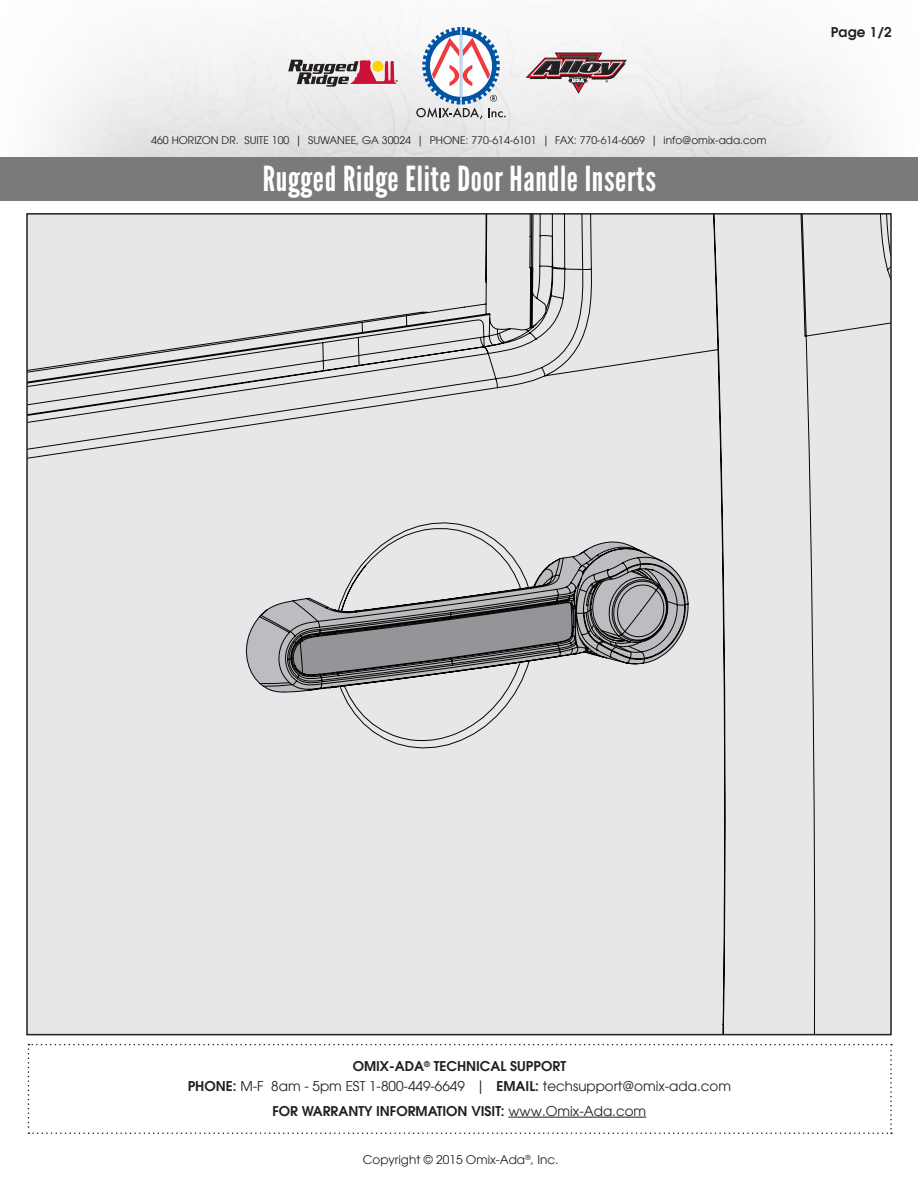
<style>
.page{position:relative;width:918px;height:1188px;background:#fff}
.page>*{position:absolute;margin:0;border:0;box-sizing:border-box;transform-origin:0 0}
.t1{font:34.5px "League Gothic";letter-spacing:.02em;color:#fff}
.t2{font:600 13.5px "Avant Garde LT";color:#231f20}
.t3{font:13.5px "Avant Garde LT";color:#231f20}
.t4{font:12px "Avant Garde LT";color:#231f20}
.t5{font:10.5px "Avant Garde LT";color:#231f20}
.s1{font-weight:600}
.s2{font-weight:400}
</style>
<div class="page">
<svg style="left:416px;top:27px;width:90px;height:92px"></svg>
<svg style="left:526px;top:53px;width:101px;height:41px"></svg>
<svg style="left:288px;top:60px;width:110px;height:27px"></svg>
<div style="left:1px;top:157px;width:917px;height:44px;background:#7a797b"></div>
<svg style="left:28px;top:1044px;width:864px;height:90px"></svg>
<hr style="left:508px;top:1117px;width:138px;height:1px;background:#231f20">
<div style="left:29px;top:216px;width:860px;height:816px;background:#e6e7e9"></div>
<svg style="left:650px;top:545px;width:39px;height:148px;background:#b7b8ba"></svg>
<svg style="left:245px;top:541px;width:405px;height:152px;background:#c2c3c5"></svg>
<svg style="left:291px;top:600px;width:283px;height:77px;background:#868789"></svg>
<p class="t5" style="left:151px;top:134px;width:617px">460 HORIZON DR. SUITE 100 | SUWANEE, GA 30024 | PHONE: 770-614-6101 | FAX: 770-614-6069 | info@omix-ada.com</p>
<h1 class="t1" style="left:263px;top:159px;width:395px">Rugged Ridge Elite Door Handle Inserts</h1>
<p class="t2" style="left:831px;top:23px;width:63px">Page 1/2</p>
<p class="t2" style="left:353px;top:1058px;width:215px">OMIX-ADA<sup>®</sup> TECHNICAL SUPPORT</p>
<p class="t3" style="left:188px;top:1078px;width:545px"><span class="s1">PHONE:</span> M-F 8am - 5pm EST 1-800-449-6649 | <span class="s1">EMAIL:</span> techsupport@omix-ada.com</p>
<p class="t2" style="left:272px;top:1102px;width:375px">FOR WARRANTY INFORMATION VISIT: <span class="s2">www.Omix-Ada.com</span></p>
<p class="t4" style="left:363px;top:1153px;width:197px">Copyright © 2015 Omix-Ada<sup>®</sup>, Inc.</p>
</div>
